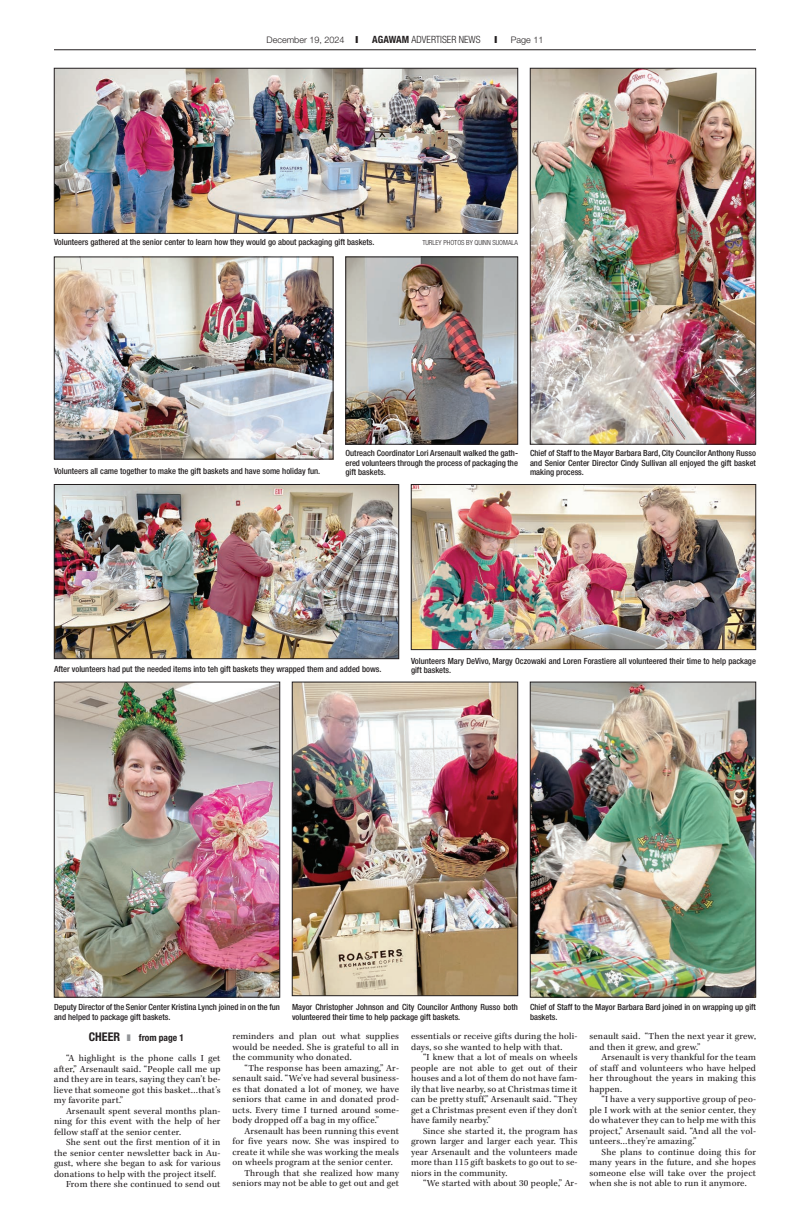
<style>
.page{position:relative;width:810px;height:1224px;background:#fff}
.page>*{position:absolute;margin:0;border:0;box-sizing:border-box;transform-origin:0 0}
.t1{font:300 condensed 10px "Helvetica Neue LT Std";color:#231f20}
.AANBodyText{font:9.5px/10.5px "Kepler Std";letter-spacing:.015em;color:#231f20;text-align:justify}
.AANBuyline1{font:700 condensed 9.5px "Helvetica Neue LT Std";color:#231f20}
.t2{font:300 9px "Helvetica Neue LT Std";color:#231f20}
.AANCutline{font:500 condensed 8.5px/9.5px "Helvetica Neue LT Std";color:#231f20}
.AANCutline-2{font:300 condensed 7px "Helvetica Neue LT Std";color:#231f20}
.s1{font-weight:700}
.s2{font-size:12px}
.s3{color:#939598}
</style>
<div class="page">
<hr style="left:54px;top:50px;width:702px;height:1px;background:#231f20">
<img style="left:56px;top:70px;width:460px;height:162px">
<div style="left:54px;top:68px;width:464px;height:166px;border:1px solid #231f20"></div>
<img style="left:348px;top:259px;width:168px;height:183px">
<div style="left:346px;top:257px;width:172px;height:187px;border:1px solid #231f20"></div>
<img style="left:532px;top:684px;width:222px;height:311px">
<div style="left:530px;top:682px;width:226px;height:315px;border:1px solid #231f20"></div>
<img style="left:56px;top:486px;width:341px;height:171px">
<div style="left:54px;top:484px;width:345px;height:175px;border:1px solid #231f20"></div>
<img style="left:532px;top:70px;width:222px;height:372px">
<div style="left:530px;top:68px;width:226px;height:376px;border:1px solid #231f20"></div>
<img style="left:56px;top:259px;width:275px;height:198px">
<div style="left:54px;top:257px;width:279px;height:202px;border:1px solid #231f20"></div>
<img style="left:413px;top:486px;width:341px;height:162px">
<div style="left:411px;top:484px;width:345px;height:166px;border:1px solid #231f20"></div>
<img style="left:56px;top:684px;width:222px;height:311px">
<div style="left:54px;top:682px;width:226px;height:315px;border:1px solid #231f20"></div>
<img style="left:294px;top:684px;width:222px;height:310px">
<div style="left:292px;top:682px;width:226px;height:314px;border:1px solid #231f20"></div>
<p class="t2" style="left:267px;top:34px;width:93px">December 19, 2024 ❙</p>
<p class="t1" style="left:372px;top:34px;width:110px"><span class="s1">AGAWAM</span> ADVERTISER NEWS</p>
<p class="t2" style="left:511px;top:34px;width:34px">Page 11</p>
<p class="AANCutline" style="left:54px;top:238px;width:322px">Volunteers gathered at the senior center to learn how they would go about packaging gift baskets.</p>
<p class="AANCutline-2" style="left:422px;top:239px;width:97px">TURLEY PHOTOS BY QUINN SUOMALA</p>
<p class="AANCutline" style="left:346px;top:448px;width:174px;text-align:justify">Outreach Coordinator Lori Arsenault walked the gath&shy;ered volunteers through the process of packaging the gift baskets.</p>
<p class="AANCutline" style="left:530px;top:448px;width:227px">Chief of Staff to the Mayor Barbara Bard, City Councilor Anthony Russo and Senior Center Director Cindy Sullivan all enjoyed the gift basket</p>
<p class="AANCutline" style="left:54px;top:466px;width:268px">Volunteers all came together to make the gift baskets and have some holiday fun.</p>
<p class="AANCutline" style="left:530px;top:467px;width:55px">making process.</p>
<p class="AANCutline" style="left:54px;top:664px;width:329px">After volunteers had put the needed items into teh gift baskets they wrapped them and added bows.</p>
<p class="AANCutline" style="left:411px;top:656px;width:346px">Volunteers Mary DeVivo, Margy Oczowaki and Loren Forastiere all volunteered their time to help package gift baskets.</p>
<p class="AANCutline" style="left:54px;top:1002px;width:227px">Deputy Director of the Senior Center Kristina Lynch joined in on the fun and helped to package gift baskets.</p>
<p class="AANCutline" style="left:292px;top:1002px;width:228px">Mayor Christopher Johnson and City Councilor Anthony Russo both volunteered their time to help package gift baskets.</p>
<p class="AANCutline" style="left:530px;top:1002px;width:228px">Chief of Staff to the Mayor Barbara Bard joined in on wrapping up gift baskets.</p>
<p class="AANBuyline1" style="left:89px;top:1032px;width:97px"><span class="s2">CHEER</span> <span class="s3">❚</span> from page 1</p>
<p class="AANBodyText" style="left:54px;top:1054px;width:168px;text-indent:12px">“A highlight is the phone calls I get after,” Arsenault said. “People call me up and they are in tears, saying they can’t be&shy;lieve that someone got this basket…that’s my favorite part.”</p>
<p class="AANBodyText" style="left:54px;top:1106px;width:168px;text-indent:12px">Arsenault spent several months plan&shy;ning for this event with the help of her fellow staff at the senior center.</p>
<p class="AANBodyText" style="left:54px;top:1138px;width:168px;text-indent:12px">She sent out the first mention of it in the senior center newsletter back in Au&shy;gust, where she began to ask for various donations to help with the project itself.</p>
<p class="AANBodyText" style="left:66px;top:1180px;width:156px">From there she continued to send out</p>
<p class="AANBodyText" style="left:233px;top:1032px;width:168px">reminders and plan out what supplies would be needed. She is grateful to all in the community who donated.</p>
<p class="AANBodyText" style="left:233px;top:1063px;width:168px;text-indent:12px">“The response has been amazing,” Ar&shy;senault said. “We’ve had several business&shy;es that donated a lot of money, we have seniors that came in and donated prod&shy;ucts. Every time I turned around some&shy;body dropped off a bag in my office.”</p>
<p class="AANBodyText" style="left:233px;top:1126px;width:168px;text-indent:12px">Arsenault has been running this event for five years now. She was inspired to create it while she was working the meals on wheels program at the senior center.</p>
<p class="AANBodyText" style="left:233px;top:1168px;width:168px;text-align:right">Through that she realized how many seniors may not be able to get out and get</p>
<p class="AANBodyText" style="left:411px;top:1032px;width:168px">essentials or receive gifts during the holi&shy;days, so she wanted to help with that.</p>
<p class="AANBodyText" style="left:411px;top:1053px;width:168px;text-indent:12px">“I knew that a lot of meals on wheels people are not able to get out of their houses and a lot of them do not have fam&shy;ily that live nearby, so at Christmas time it can be pretty stuff,” Arsenault said. “They get a Christmas present even if they don’t have family nearby.”</p>
<p class="AANBodyText" style="left:411px;top:1126px;width:168px;text-indent:12px">Since she started it, the program has grown larger and larger each year. This year Arsenault and the volunteers made more than 115 gift baskets to go out to se&shy;niors in the community.</p>
<p class="AANBodyText" style="left:423px;top:1179px;width:156px">“We started with about 30 people,” Ar-</p>
<p class="AANBodyText" style="left:590px;top:1032px;width:168px">senault said. “Then the next year it grew, and then it grew, and grew.”</p>
<p class="AANBodyText" style="left:590px;top:1053px;width:168px;text-indent:12px">Arsenault is very thankful for the team of staff and volunteers who have helped her throughout the years in making this happen.</p>
<p class="AANBodyText" style="left:590px;top:1095px;width:168px;text-indent:12px">“I have a very supportive group of peo&shy;ple I work with at the senior center, they do whatever they can to help me with this project,” Arsenault said. “And all the vol&shy;unteers…they’re amazing.”</p>
<p class="AANBodyText" style="left:590px;top:1147px;width:168px;text-indent:12px">She plans to continue doing this for many years in the future, and she hopes someone else will take over the project when she is not able to run it anymore.</p>
</div>
